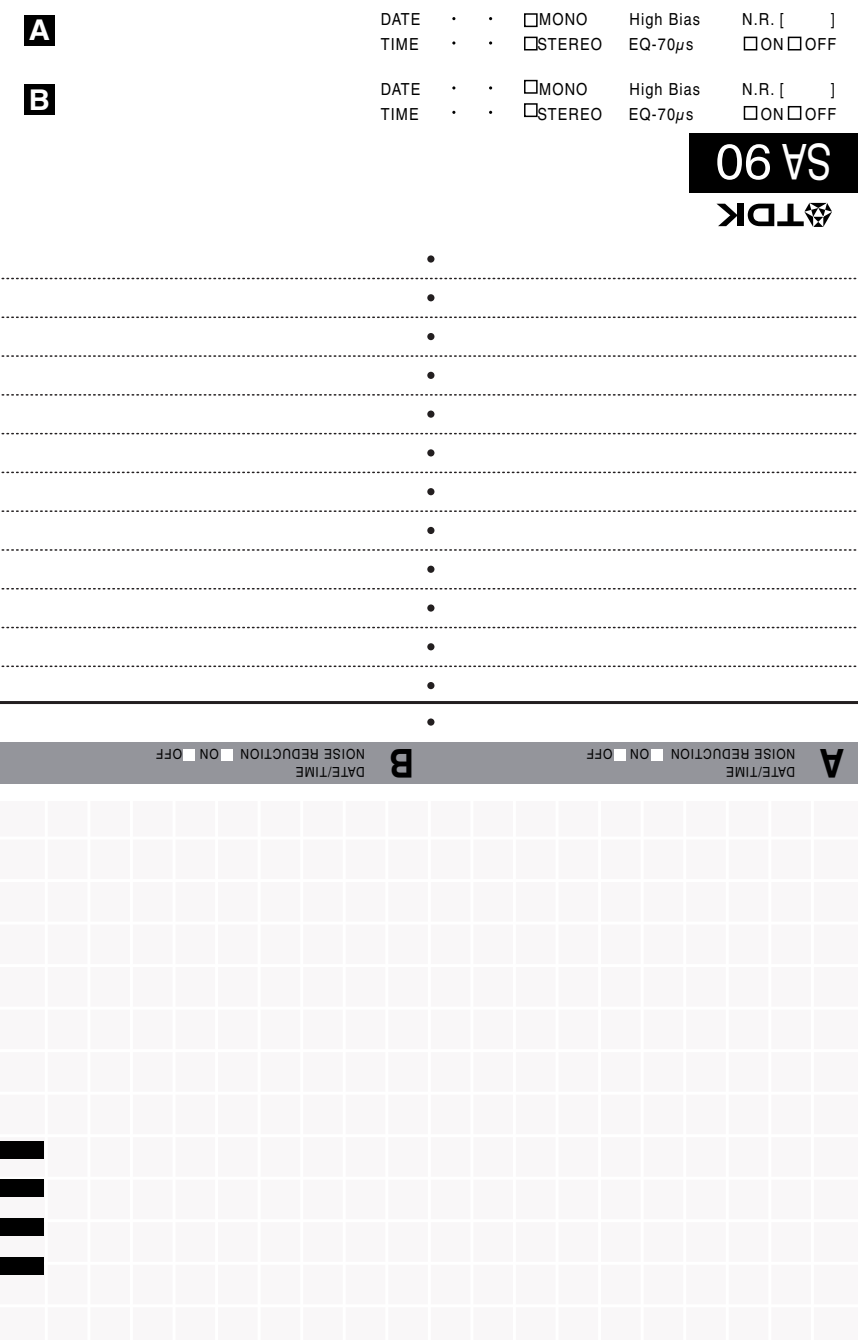
<style>
.page{position:relative;width:858px;height:1340px;background:#fff}
.page>*{position:absolute;margin:0;border:0;box-sizing:border-box;transform-origin:0 0}
.t1{font:49.5px "Helvetica LT Std";color:#fff;scale:.77 1}
.t2{font:700 39.9px "Helvetica LT Std";color:#000;scale:.87 1}
.t3{font:700 28.5px "Helvetica LT Std";color:#fff}
.t4{font:16.5px "Helvetica LT Std";letter-spacing:.075em;color:#000;scale:.87 1}
.t5{font:13.8px/18px "Helvetica LT Std";letter-spacing:.075em;color:#000;scale:.87 1}
.s1{font-style:italic}
</style>
<div class="page">
<svg style="left:1px;top:278px;width:856px;height:1px"></svg>
<svg style="left:1px;top:317px;width:856px;height:1px"></svg>
<svg style="left:1px;top:355px;width:856px;height:2px"></svg>
<svg style="left:1px;top:394px;width:856px;height:2px"></svg>
<svg style="left:1px;top:433px;width:856px;height:1px"></svg>
<svg style="left:1px;top:472px;width:856px;height:1px"></svg>
<svg style="left:1px;top:510px;width:856px;height:2px"></svg>
<svg style="left:1px;top:549px;width:856px;height:2px"></svg>
<svg style="left:1px;top:588px;width:856px;height:1px"></svg>
<svg style="left:1px;top:627px;width:856px;height:1px"></svg>
<svg style="left:1px;top:666px;width:856px;height:1px"></svg>
<hr style="left:0;top:701px;width:857px;height:3px;background:#231f20">
<div style="left:427px;top:255px;width:7px;height:8px;background:#231f20;border-radius:50%"></div>
<div style="left:427px;top:294px;width:7px;height:7px;background:#231f20;border-radius:50%"></div>
<div style="left:427px;top:333px;width:7px;height:7px;background:#231f20;border-radius:50%"></div>
<div style="left:427px;top:372px;width:7px;height:7px;background:#231f20;border-radius:50%"></div>
<div style="left:427px;top:411px;width:7px;height:7px;background:#231f20;border-radius:50%"></div>
<div style="left:427px;top:449px;width:7px;height:7px;background:#231f20;border-radius:50%"></div>
<div style="left:427px;top:488px;width:7px;height:7px;background:#231f20;border-radius:50%"></div>
<div style="left:427px;top:527px;width:7px;height:7px;background:#231f20;border-radius:50%"></div>
<div style="left:427px;top:566px;width:7px;height:7px;background:#231f20;border-radius:50%"></div>
<div style="left:427px;top:604px;width:7px;height:8px;background:#231f20;border-radius:50%"></div>
<div style="left:427px;top:643px;width:7px;height:7px;background:#231f20;border-radius:50%"></div>
<div style="left:427px;top:682px;width:7px;height:7px;background:#231f20;border-radius:50%"></div>
<div style="left:427px;top:718px;width:7px;height:8px;background:#231f20;border-radius:50%"></div>
<div style="left:0;top:742px;width:857px;height:42px;background:#94959b"></div>
<div style="left:651px;top:749px;width:11px;height:11px;background:#fff"></div>
<div style="left:613px;top:749px;width:12px;height:11px;background:#fff"></div>
<div style="left:221px;top:749px;width:11px;height:11px;background:#fff"></div>
<div style="left:183px;top:749px;width:12px;height:11px;background:#fff"></div>
<div style="left:0;top:801px;width:857px;height:539px;background:#f9f7f8"></div>
<hr style="left:45px;top:799px;width:3px;height:541px;background:#fff">
<hr style="left:87px;top:799px;width:3px;height:541px;background:#fff">
<hr style="left:130px;top:799px;width:3px;height:541px;background:#fff">
<hr style="left:172px;top:799px;width:3px;height:541px;background:#fff">
<hr style="left:215px;top:799px;width:3px;height:541px;background:#fff">
<hr style="left:257px;top:799px;width:3px;height:541px;background:#fff">
<hr style="left:300px;top:799px;width:3px;height:541px;background:#fff">
<hr style="left:342px;top:799px;width:3px;height:541px;background:#fff">
<hr style="left:385px;top:799px;width:3px;height:541px;background:#fff">
<hr style="left:427px;top:799px;width:3px;height:541px;background:#fff">
<hr style="left:470px;top:799px;width:3px;height:541px;background:#fff">
<hr style="left:513px;top:799px;width:3px;height:541px;background:#fff">
<hr style="left:555px;top:799px;width:3px;height:541px;background:#fff">
<hr style="left:598px;top:799px;width:3px;height:541px;background:#fff">
<hr style="left:640px;top:799px;width:3px;height:541px;background:#fff">
<hr style="left:683px;top:799px;width:3px;height:541px;background:#fff">
<hr style="left:725px;top:799px;width:3px;height:541px;background:#fff">
<hr style="left:768px;top:799px;width:3px;height:541px;background:#fff">
<hr style="left:810px;top:799px;width:3px;height:541px;background:#fff">
<hr style="left:0;top:837px;width:857px;height:3px;background:#fff">
<hr style="left:0;top:879px;width:857px;height:3px;background:#fff">
<hr style="left:0;top:922px;width:857px;height:3px;background:#fff">
<hr style="left:0;top:964px;width:857px;height:3px;background:#fff">
<hr style="left:0;top:1007px;width:857px;height:3px;background:#fff">
<hr style="left:0;top:1049px;width:857px;height:3px;background:#fff">
<hr style="left:0;top:1092px;width:857px;height:3px;background:#fff">
<hr style="left:0;top:1134px;width:857px;height:3px;background:#fff">
<hr style="left:0;top:1177px;width:857px;height:3px;background:#fff">
<hr style="left:0;top:1219px;width:857px;height:3px;background:#fff">
<hr style="left:0;top:1262px;width:857px;height:3px;background:#fff">
<hr style="left:0;top:1304px;width:857px;height:3px;background:#fff">
<div style="left:0;top:1141px;width:44px;height:17px;background:#000"></div>
<div style="left:0;top:1179px;width:44px;height:18px;background:#000"></div>
<div style="left:0;top:1218px;width:44px;height:18px;background:#000"></div>
<div style="left:0;top:1257px;width:44px;height:18px;background:#000"></div>
<div style="left:688px;top:134px;width:169px;height:59px;background:#000"></div>
<div style="left:25px;top:16px;width:30px;height:30px;background:#000"></div>
<div style="left:25px;top:85px;width:30px;height:30px;background:#000"></div>
<svg style="left:717px;top:204px;width:20px;height:22px"></svg>
<svg style="left:747px;top:203px;width:84px;height:24px"></svg>
<div style="left:737px;top:204px;width:6px;height:22px;background:#000"></div>
<svg style="left:489px;top:41px;width:3px;height:4px"></svg>
<div style="left:743px;top:37px;width:14px;height:13px;border:2px solid #000"></div>
<div style="left:524px;top:37px;width:13px;height:13px;border:2px solid #000"></div>
<div style="left:524px;top:13px;width:13px;height:14px;border:2px solid #000"></div>
<div style="left:524px;top:103px;width:13px;height:14px;border:2px solid #000"></div>
<div style="left:524px;top:80px;width:13px;height:14px;border:2px solid #000"></div>
<div style="left:787px;top:37px;width:14px;height:13px;border:2px solid #000"></div>
<svg style="left:489px;top:86px;width:3px;height:4px"></svg>
<div style="left:743px;top:106px;width:14px;height:14px;border:2px solid #000"></div>
<div style="left:787px;top:106px;width:14px;height:14px;border:2px solid #000"></div>
<h3 class="t3" style="left:29px;top:13px;width:23px">A</h3>
<h3 class="t3" style="left:29px;top:82px;width:23px">B</h3>
<p class="t4" style="left:381px;top:10px;width:47px">DATE</p>
<p class="t4" style="left:539px;top:10px;width:57px">MONO</p>
<p class="t4" style="left:629px;top:10px;width:83px">High Bias</p>
<p class="t4" style="left:741px;top:10px;width:49px">N.R. [</p>
<p class="t4" style="left:830px;top:10px;width:6px">]</p>
<p class="t4" style="left:381px;top:35px;width:45px">TIME</p>
<p class="t4" style="left:537px;top:35px;width:76px">STEREO</p>
<p class="t4" style="left:628px;top:35px;width:76px">EQ-70<span class="s1">μ</span>s</p>
<p class="t4" style="left:760px;top:35px;width:28px">ON</p>
<p class="t4" style="left:804px;top:35px;width:37px">OFF</p>
<p class="t4" style="left:381px;top:79px;width:47px">DATE</p>
<p class="t4" style="left:539px;top:79px;width:57px">MONO</p>
<p class="t4" style="left:629px;top:79px;width:83px">High Bias</p>
<p class="t4" style="left:741px;top:79px;width:49px">N.R. [</p>
<p class="t4" style="left:830px;top:79px;width:6px">]</p>
<p class="t4" style="left:381px;top:104px;width:45px">TIME</p>
<p class="t4" style="left:537px;top:104px;width:76px">STEREO</p>
<p class="t4" style="left:628px;top:104px;width:76px">EQ-70<span class="s1">μ</span>s</p>
<p class="t4" style="left:760px;top:104px;width:28px">ON</p>
<p class="t4" style="left:804px;top:104px;width:37px">OFF</p>
<h1 class="t1" style="left:831px;top:191px;width:152px;rotate:-180deg">SA 90</h1>
<p class="t5" style="left:182px;top:763px;width:31px;rotate:-180deg">OFF</p>
<p class="t5" style="left:218px;top:763px;width:23px;rotate:-180deg">ON</p>
<p class="t5" style="left:365px;top:781px;width:144px;rotate:-180deg">DATE/TIME<br>NOISE REDUCTION</p>
<h2 class="t2" style="left:414px;top:787px;width:30px;rotate:-180deg">B</h2>
<p class="t5" style="left:795px;top:763px;width:144px;rotate:-180deg">NOISE REDUCTION</p>
<p class="t5" style="left:612px;top:763px;width:31px;rotate:-180deg">OFF</p>
<p class="t5" style="left:648px;top:763px;width:23px;rotate:-180deg">ON</p>
<p class="t5" style="left:795px;top:781px;width:81px;rotate:-180deg">DATE/TIME</p>
<h2 class="t2" style="left:844px;top:787px;width:30px;rotate:-180deg">A</h2>
</div>
